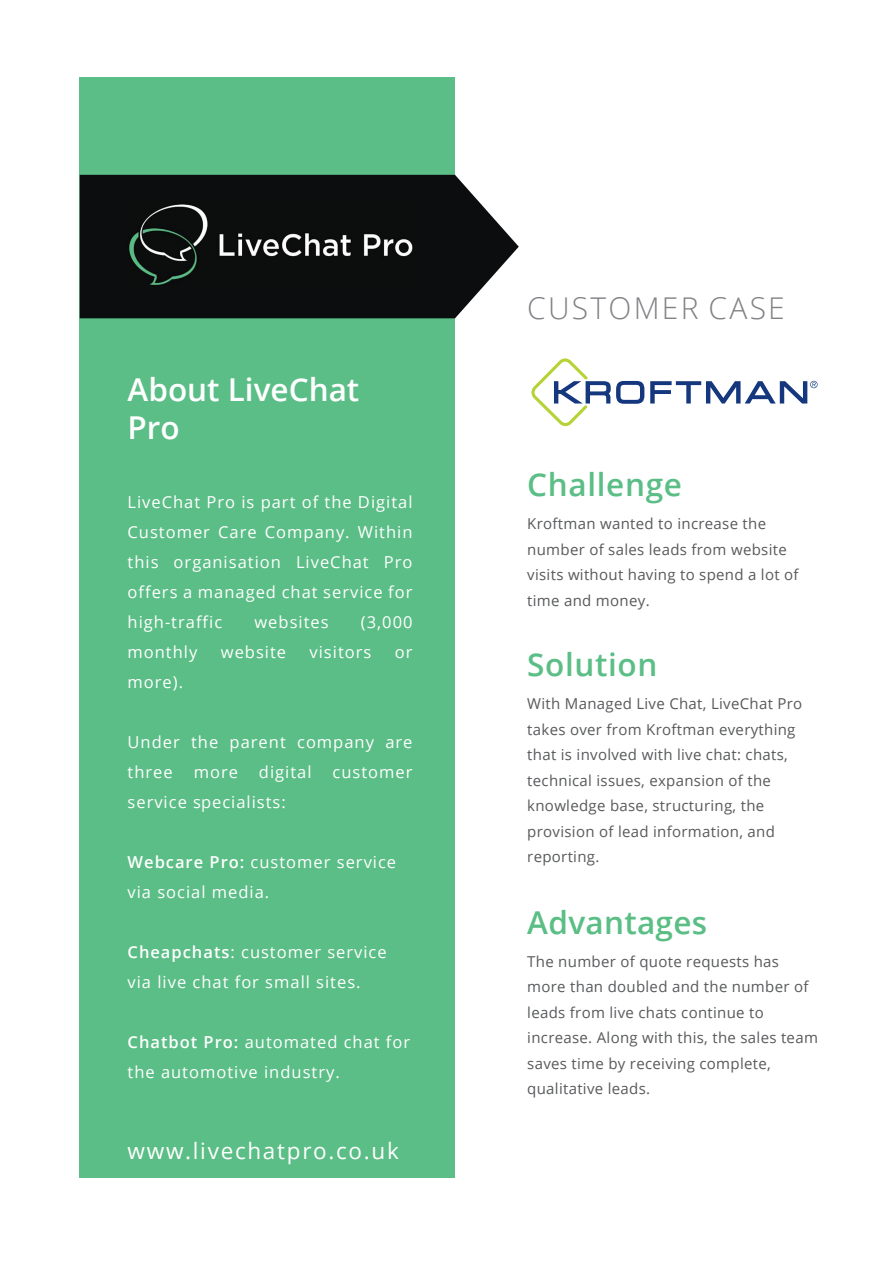
<style>
.page{position:relative;width:893px;height:1263px;background:#fff}
.page>*{position:absolute;margin:0;border:0;box-sizing:border-box;transform-origin:0 0}
.t1{font:600 31.5px "Open Sans";letter-spacing:.02em;color:#5bbe86}
.t2{font:600 31.5px/37.8px "Open Sans";color:#fff}
.t3{font:600 31.5px "Open Sans";letter-spacing:.01em;color:#5abe85}
.t4{font:300 30px "Open Sans";letter-spacing:.075em;color:#808285}
.t5{font:22.5px "Open Sans";letter-spacing:.075em;color:#fff}
.t6{font:16.5px/30px "Open Sans";letter-spacing:.06em;color:#fff}
.t7{font:15px/25.5px "Open Sans";letter-spacing:.02em;color:#58595b}
.s1{font-weight:600}
</style>
<div class="page">
<div style="left:80px;top:78px;width:375px;height:1100px;background:#5bbe86"></div>
<svg style="left:80px;top:175px;width:439px;height:143px;background:#272929"></svg>
<img style="left:127px;top:202px;width:287px;height:83px">
<svg style="left:650px;top:381px;width:168px;height:22px"></svg>
<svg style="left:531px;top:358px;width:113px;height:68px"></svg>
<h1 class="t2" style="left:128px;top:370px;width:233px">About LiveChat<br>Pro</h1>
<p class="t6" style="left:128px;top:486px;width:286px;text-align:justify">LiveChat Pro is part of the Digital Customer Care Company. Within this organisation LiveChat Pro offers a managed chat service for high-traffic</p>
<p class="t6" style="left:254px;top:606px;width:76px">websites</p>
<p class="t6" style="left:361px;top:606px;width:53px">(3,000</p>
<p class="t6" style="left:128px;top:636px;width:71px">monthly</p>
<p class="t6" style="left:221px;top:636px;width:67px">website</p>
<p class="t6" style="left:310px;top:636px;width:63px">visitors</p>
<p class="t6" style="left:395px;top:636px;width:19px">or</p>
<p class="t6" style="left:128px;top:666px;width:57px">more).</p>
<p class="t6" style="left:128px;top:726px;width:286px">Under the parent company are three</p>
<p class="t6" style="left:194px;top:756px;width:46px">more</p>
<p class="t6" style="left:259px;top:756px;width:54px">digital</p>
<p class="t6" style="left:333px;top:756px;width:81px">customer</p>
<p class="t6" style="left:128px;top:786px;width:160px">service specialists:</p>
<p class="t6" style="left:128px;top:846px;width:270px"><span class="s1">Webcare Pro:</span> customer service via social media.</p>
<p class="t6" style="left:128px;top:936px;width:261px"><span class="s1">Cheapchats</span>: customer service via live chat for small sites.</p>
<p class="t6" style="left:128px;top:1026px;width:284px"><span class="s1">Chatbot Pro:</span> automated chat for the automotive industry.</p>
<h3 class="t5" style="left:128px;top:1136px;width:273px">www.livechatpro.co.uk</h3>
<h2 class="t4" style="left:527px;top:287px;width:259px">CUSTOMER CaSe</h2>
<h1 class="t1" style="left:527px;top:463px;width:156px">Challenge</h1>
<p class="t7" style="left:527px;top:510px;width:273px">Kroftman wanted to increase the number of sales leads from website visits without having to spend a lot of time and money.</p>
<h1 class="t1" style="left:527px;top:643px;width:132px">Solution</h1>
<p class="t7" style="left:527px;top:690px;width:276px">With Managed Live Chat, LiveChat Pro takes over from Kroftman everything that is involved with live chat: chats, technical issues, expansion of the knowledge base, structuring, the provision of lead information, and reporting.</p>
<h1 class="t3" style="left:527px;top:901px;width:181px">Advantages</h1>
<p class="t7" style="left:527px;top:948px;width:292px">The number of quote requests has more than doubled and the number of leads from live chats continue to increase. Along with this, the sales team saves time by receiving complete, qualitative leads.</p>
</div>
